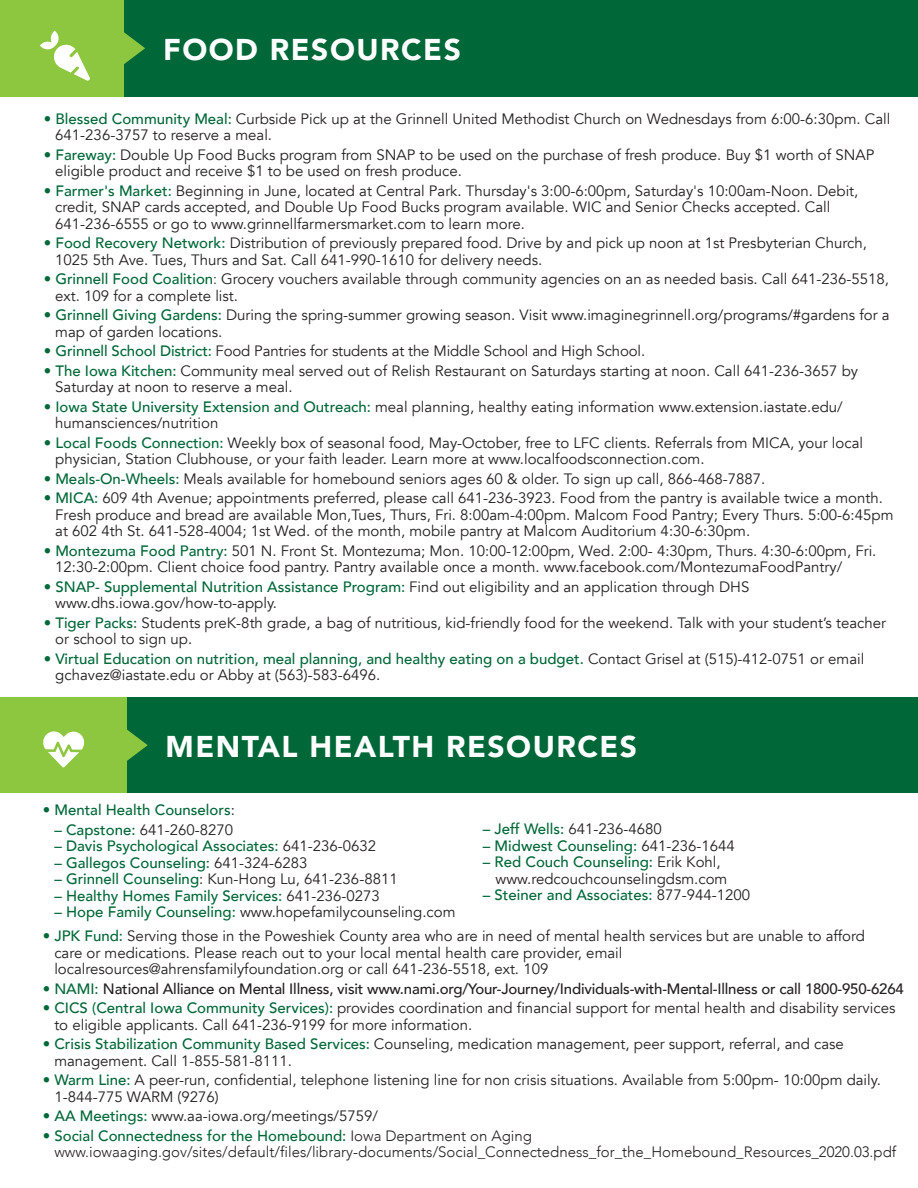
<style>
.page{position:relative;width:918px;height:1188px;background:#fff}
.page>*{position:absolute;margin:0;border:0;box-sizing:border-box;transform-origin:0 0}
.t1{font:900 30px "Avenir";letter-spacing:.05em;color:#fff}
.t2{font:15px/16.5px "Avenir";color:#231f20}
.t3{font:500 15px "Avenir";color:#006838}
.t4{font:300 15px/16.5px "Avenir";color:#231f20}
.t5{font:500 15px "Avenir";letter-spacing:-.015em;color:#231f20}
.s1{font-weight:500;color:#006838}
.s2{font-weight:300}
.s3{font-weight:400;color:#231f20}
.s4{color:#006838}
</style>
<div class="page">
<div style="left:83px;top:0;width:835px;height:96px;background:#006838"></div>
<div style="left:0;top:0;width:124px;height:96px;background:#8dc63f"></div>
<svg style="left:124px;top:32px;width:21px;height:32px"></svg>
<div style="left:83px;top:697px;width:835px;height:96px;background:#006838"></div>
<div style="left:0;top:697px;width:126px;height:96px;background:#8dc63f"></div>
<svg style="left:126px;top:728px;width:22px;height:34px"></svg>
<svg style="left:40px;top:31px;width:50px;height:50px"></svg>
<svg style="left:43px;top:731px;width:42px;height:36px"></svg>
<h1 class="t1" style="left:163px;top:24px;width:299px">FOOD RESOURCES</h1>
<p class="t2" style="left:55px;top:110px;width:836px;text-indent:-12px"><span class="s1">• Blessed Community Meal:</span> Curbside Pick up at the Grinnell United Methodist Church on Wednesdays from 6:00-6:30pm. Call<br>641-236-3757 to reserve a meal.</p>
<p class="t2" style="left:55px;top:146px;width:820px;text-indent:-12px"><span class="s1">• Fareway:</span> Double Up Food Bucks program from SNAP to be used on the purchase of fresh produce. Buy $1 worth of SNAP eligible product and receive $1 to be used on fresh produce.</p>
<p class="t2" style="left:55px;top:182px;width:804px;text-indent:-12px"><span class="s1">• Farmer's Market:</span> Beginning in June, located at Central Park. Thursday's 3:00-6:00pm, Saturday's 10:00am-Noon. Debit, credit, SNAP cards accepted, and Double Up Food Bucks program available. WIC and Senior Checks accepted. Call<br>641-236-6555 or go to www.grinnellfarmersmarket.com to learn more.</p>
<p class="t2" style="left:55px;top:235px;width:813px;text-indent:-12px"><span class="s1">• Food Recovery Network:</span> Distribution of previously prepared food. Drive by and pick up noon at 1st Presbyterian Church,<br>1025 5th Ave. Tues, Thurs and Sat. Call 641-990-1610 for delivery needs.</p>
<p class="t2" style="left:55px;top:271px;width:835px;text-indent:-12px"><span class="s1">• Grinnell Food Coalition</span><span class="s2">:</span> Grocery vouchers available through community agencies on an as needed basis. Call 641-236-5518, ext. 109 for a complete list.</p>
<p class="t2" style="left:55px;top:307px;width:835px;text-indent:-12px"><span class="s1">• Grinnell Giving Gardens:</span> During the spring-summer growing season. Visit www.imaginegrinnell.org/programs/#gardens for a map of garden locations.</p>
<p class="t2" style="left:44px;top:343px;width:603px"><span class="s1">• Grinnell School District:</span> Food Pantries for students at the Middle School and High School.</p>
<p class="t2" style="left:55px;top:362px;width:804px;text-indent:-12px"><span class="s1">• The Iowa Kitchen:</span> Community meal served out of Relish Restaurant on Saturdays starting at noon. Call 641-236-3657 by<br>Saturday at noon to reserve a meal.</p>
<p class="t2" style="left:55px;top:398px;width:789px;text-indent:-12px"><span class="s1">• Iowa State University Extension and Outreach:</span> meal planning, healthy eating information www.extension.iastate.edu/ humansciences/nutrition</p>
<p class="t2" style="left:55px;top:434px;width:809px;text-indent:-12px"><span class="s1">• Local Foods Connection:</span> Weekly box of seasonal food, May-October, free to LFC clients. Referrals from MICA, your local physician, Station Clubhouse, or your faith leader. Learn more at www.localfoodsconnection.com.</p>
<p class="t2" style="left:44px;top:470px;width:723px"><span class="s1">• Meals-On-Wheels:</span> Meals available for homebound seniors ages 60 &amp; older. To sign up call, 866-468-7887.</p>
<p class="t2" style="left:55px;top:490px;width:839px;text-indent:-12px"><span class="s1">• MICA:</span> 609 4th Avenue; appointments preferred, please call 641-236-3923. Food from the pantry is available twice a month.<br>Fresh produce and bread are available Mon,Tues, Thurs, Fri. 8:00am-4:00pm. Malcom Food Pantry; Every Thurs. 5:00-6:45pm at 602 4th St. 641-528-4004; 1st Wed. of the month, mobile pantry at Malcom Auditorium 4:30-6:30pm.</p>
<p class="t2" style="left:55px;top:542px;width:822px;text-indent:-12px"><span class="s1">• Montezuma Food Pantry:</span> 501 N. Front St. Montezuma; Mon. 10:00-12:00pm, Wed. 2:00- 4:30pm, Thurs. 4:30-6:00pm, Fri.<br>12:30-2:00pm. Client choice food pantry. Pantry available once a month. www.facebook.com/MontezumaFoodPantry/</p>
<p class="t2" style="left:55px;top:578px;width:695px;text-indent:-12px"><span class="s1">• SNAP- Supplemental Nutrition Assistance Program:</span> Find out eligibility and an application through DHS www.dhs.iowa.gov/how-to-apply.</p>
<p class="t2" style="left:55px;top:614px;width:832px;text-indent:-12px"><span class="s1">• Tiger Packs:</span> Students preK-8th grade, a bag of nutritious, kid-friendly food for the weekend. Talk with your student’s teacher or school to sign up.</p>
<p class="t2" style="left:55px;top:650px;width:810px;text-indent:-12px"><span class="s1">• Virtual Education on nutrition, meal planning, and healthy eating on a budget.</span> Contact Grisel at (515)-412-0751 or email gchavez@iastate.edu or Abby at (563)-583-6496.</p>
<h1 class="t1" style="left:166px;top:721px;width:473px">MENTAL HEALTH RESOURCES</h1>
<p class="t3" style="left:43px;top:797px;width:193px">• Mental Health Counselors<span class="s3">:</span></p>
<p class="t2" style="left:54px;top:821px;width:180px"><span class="s1">– Capstone:</span> 641-260-8270</p>
<p class="t3" style="left:54px;top:833px;width:323px">– Davis Psychological Associates: <span class="s3">641-236-0632</span></p>
<p class="t3" style="left:54px;top:849px;width:255px">– Gallegos Counseling: <span class="s3">641-324-6283</span></p>
<p class="t2" style="left:54px;top:871px;width:345px"><span class="s1">– Grinnell Counseling</span>: Kun-Hong Lu, 641-236-8811</p>
<p class="t3" style="left:54px;top:882px;width:327px">– Healthy Homes Family Services: <span class="s3">641-236-0273</span></p>
<p class="t2" style="left:54px;top:904px;width:402px"><span class="s1">– Hope Family Counseling:</span> www.hopefamilycounseling.com</p>
<p class="t2" style="left:54px;top:928px;width:812px;text-indent:-12px"><span class="s1">• JPK Fund:</span> Serving those in the Poweshiek County area who are in need of mental health services but are unable to afford care or medications. Please reach out to your local mental health care provider, email localresources@ahrensfamilyfoundation.org or call 641-236-5518, ext. 109</p>
<p class="t5" style="left:43px;top:975px;width:862px"><span class="s4">• NAMI:</span> National Alliance on Mental Illness, visit www.nami.org/Your-Journey/Individuals-with-Mental-Illness or call 1800-950-6264</p>
<p class="t2" style="left:54px;top:1000px;width:842px;text-indent:-12px"><span class="s1">• CICS (Central Iowa Community Services):</span> provides coordination and financial support for mental health and disability services to eligible applicants. Call 641-236-9199 for more information.</p>
<p class="t2" style="left:54px;top:1036px;width:791px;text-indent:-12px"><span class="s1">• Crisis Stabilization Community Based Services:</span> Counseling, medication management, peer support, referral, and case management. Call 1-855-581-8111.</p>
<p class="t2" style="left:54px;top:1072px;width:828px;text-indent:-12px"><span class="s1">• Warm Line:</span> A peer-run, confidential, telephone listening line for non crisis situations. Available from 5:00pm- 10:00pm daily.<br>1-844-775 WARM (9276)</p>
<p class="t2" style="left:43px;top:1108px;width:337px"><span class="s1">• AA Meetings:</span> www.aa-iowa.org/meetings/5759/</p>
<p class="t4" style="left:54px;top:1127px;width:843px;text-indent:-12px"><span class="s1">• Social Connectedness for the Homebound:</span> Iowa Department on Aging www.iowaaging.gov/sites/default/files/library-documents/Social_Connectedness_for_the_Homebound_Resources_2020.03.pdf</p>
<p class="t2" style="left:483px;top:821px;width:180px"><span class="s1">– Jeff Wells:</span> 641-236-4680</p>
<p class="t3" style="left:483px;top:833px;width:253px">– Midwest Counseling: <span class="s3">641-236-1644</span></p>
<p class="t2" style="left:495px;top:854px;width:233px;text-indent:-13px"><span class="s1">– Red Couch Counseling:</span> Erik Kohl, www.redcouchcounselingdsm.com</p>
<p class="t3" style="left:483px;top:882px;width:269px">– Steiner and Associates: <span class="s3">877-944-1200</span></p>
</div>
